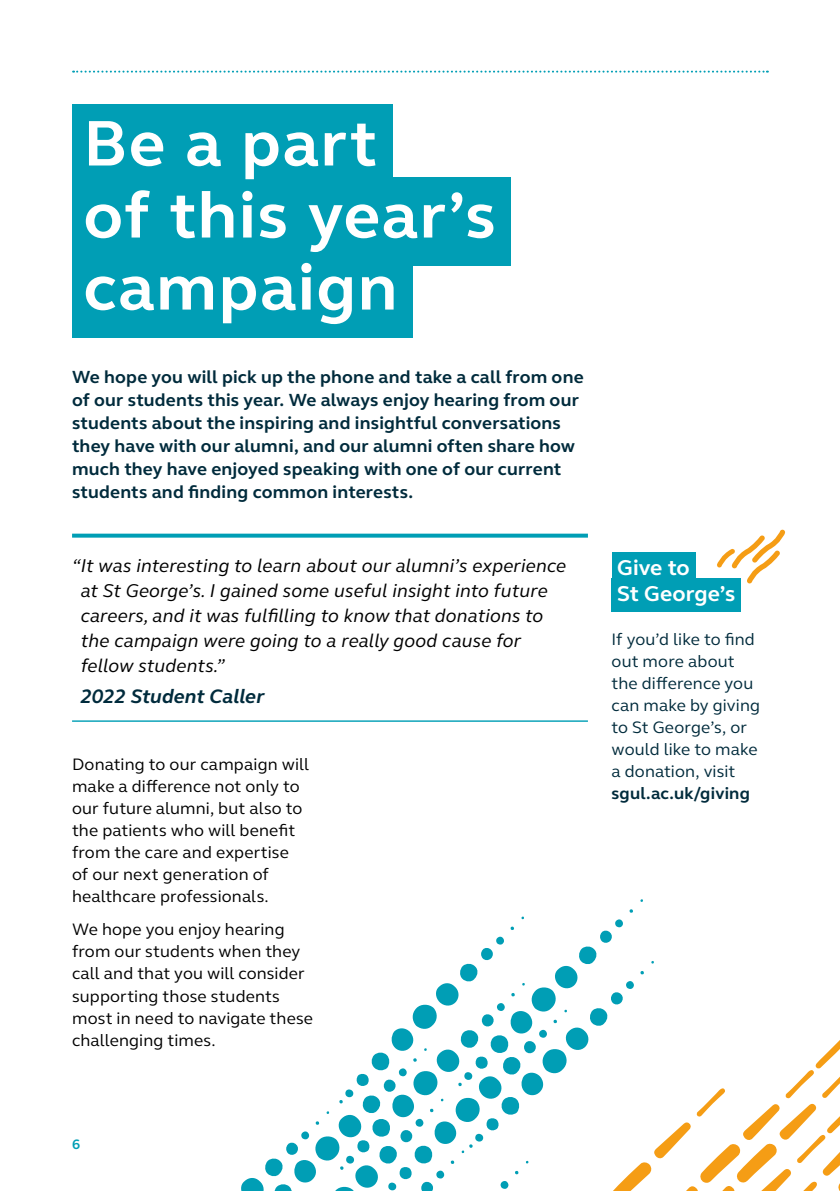
<style>
.page{position:relative;width:840px;height:1191px;background:#fff}
.page>*{position:absolute;margin:0;border:0;box-sizing:border-box;transform-origin:0 0}
.t1{font:700 66px/72px "FS Elliot";letter-spacing:.025em;color:#fff}
.t2{font:700 22px/26.4px "FS Elliot";color:#fff}
.t3{font:italic 700 20px "FS Elliot";letter-spacing:-.005em;color:#002b3c}
.t4{font:italic 19px/25px "FS Elliot";letter-spacing:.01em;color:#000}
.t5{font:700 18px/23px "FS Elliot";letter-spacing:.01em;color:#002b3c}
.t6{font:17px/22px "FS Elliot";letter-spacing:.01em;color:#000}
.t7{font:17px/22px "FS Elliot";letter-spacing:.01em;color:#002b3c}
.t8{font:700 17px "FS Elliot";letter-spacing:.01em;color:#002b3c}
.t9{font:700 14px "FS Elliot";color:#009eb5}
</style>
<div class="page">
<svg style="left:73px;top:71px;width:694px;height:2px"></svg>
<div style="left:72px;top:105px;width:320px;height:88px;background:#009eb5"></div>
<div style="left:72px;top:177px;width:438px;height:88px;background:#009eb5"></div>
<div style="left:72px;top:249px;width:340px;height:88px;background:#009eb5"></div>
<svg style="left:72px;top:533px;width:515px;height:4px;background:#29adc0"></svg>
<hr style="left:72px;top:720px;width:515px;height:2px;background:#009eb5">
<svg style="left:634px;top:899px;width:205px;height:292px"></svg>
<div style="left:611px;top:552px;width:84px;height:34px;background:#009eb5"></div>
<div style="left:611px;top:579px;width:129px;height:33px;background:#009eb5"></div>
<svg style="left:716px;top:529px;width:69px;height:54px"></svg>
<svg style="left:640px;top:970px;width:3px;height:4px"></svg>
<svg style="left:241px;top:909px;width:393px;height:282px"></svg>
<h1 class="t1" style="left:83px;top:106px;width:413px">Be a part<br>of this year’s campaign</h1>
<p class="t5" style="left:72px;top:365px;width:513px">We hope you will pick up the phone and take a call from one of our students this year. We always enjoy hearing from our students about the inspiring and insightful conversations they have with our alumni, and our alumni often share how much they have enjoyed speaking with one of our current students and finding common interests.</p>
<p class="t4" style="left:81px;top:552px;width:487px;text-indent:-9px">“It was interesting to learn about our alumni’s experience at St George’s. I gained some useful insight into future careers, and it was fulfilling to know that donations to the campaign were going to a really good cause for fellow students.”</p>
<p class="t3" style="left:81px;top:683px;width:185px">2022 Student Caller</p>
<p class="t6" style="left:72px;top:753px;width:238px">Donating to our campaign will make a difference not only to our future alumni, but also to the patients who will benefit from the care and expertise of our next generation of healthcare professionals.</p>
<p class="t6" style="left:72px;top:918px;width:242px">We hope you enjoy hearing from our students when they call and that you will consider supporting those students most in need to navigate these challenging times.</p>
<p class="t2" style="left:617px;top:553px;width:119px">Give to<br>St George’s</p>
<p class="t7" style="left:611px;top:627px;width:150px">If you’d like to find out more about the difference you can make by giving to St George’s, or would like to make a donation, visit</p>
<p class="t8" style="left:611px;top:781px;width:140px">sgul.ac.uk/giving</p>
<p class="t9" style="left:72px;top:1135px;width:10px">6</p>
</div>
